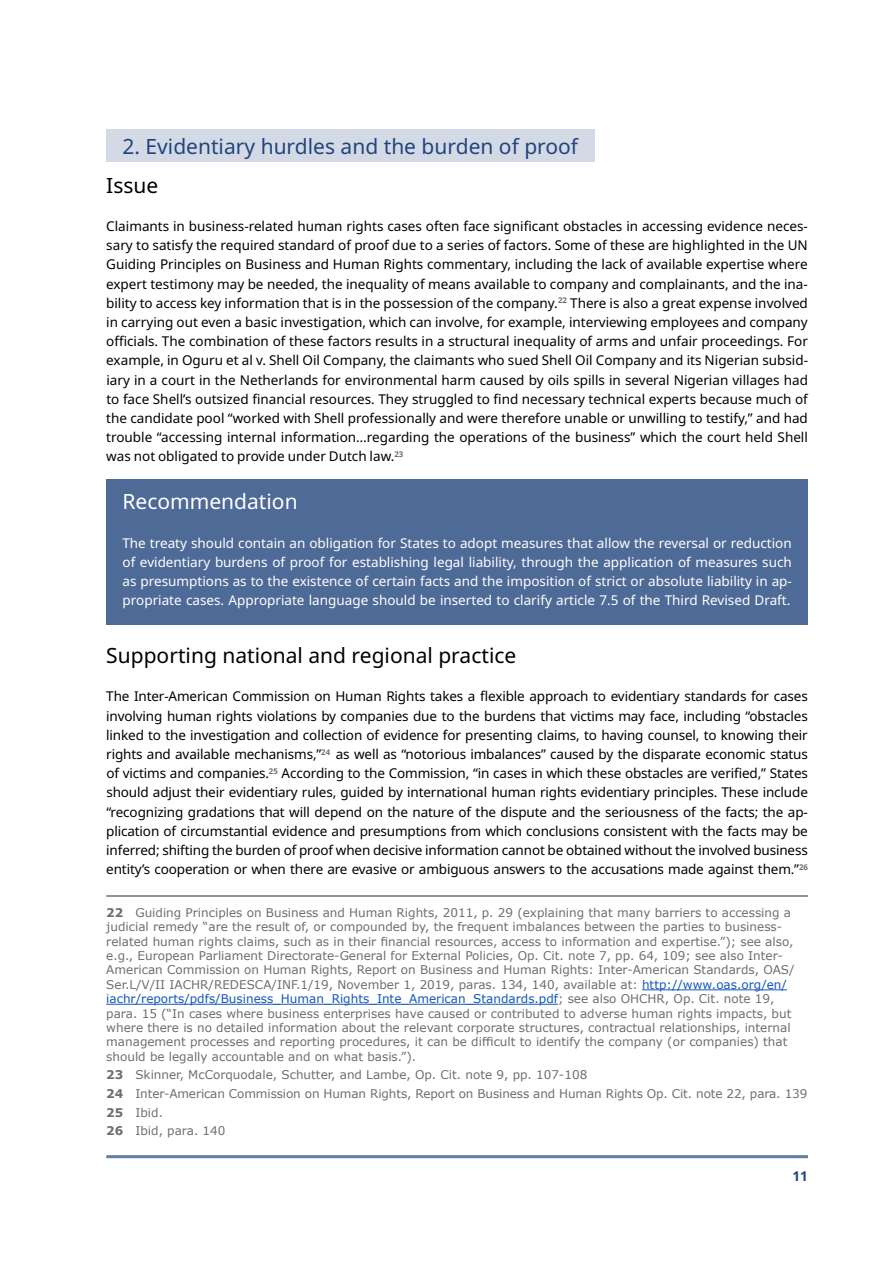
<style>
.page{position:relative;width:893px;height:1263px;background:#fff}
.page>*{position:absolute;margin:0;border:0;box-sizing:border-box;transform-origin:0 0}
.t1{font:21px "Noto Sans";color:#000}
.t2{font:21px "Noto Sans";color:#21457d}
.t3{font:21px "Noto Sans";color:#fff}
.t4{font:13.5px/19.2px "Noto Sans";letter-spacing:-.01em;color:#000;text-align:justify}
.t5{font:13.5px/19.2px "Noto Sans";color:#fff;text-align:justify}
.t6{font:700 13.5px "Noto Sans";color:#21457d}
.t7{font:12px/14.4px "Verdana";color:#6d6e71}
.s1{font-weight:700}
.s2{color:#1358ba}
</style>
<div class="page">
<hr style="left:106px;top:1155px;width:702px;height:3px;background:#647da4">
<div style="left:106px;top:479px;width:702px;height:146px;background:#4e6a97"></div>
<div style="left:106px;top:130px;width:488px;height:32px;background:#d3dae5"></div>
<hr style="left:106px;top:895px;width:702px;height:2px;background:#6d6e71">
<hr style="left:642px;top:989px;width:145px;height:1px;background:#1358ba">
<hr style="left:106px;top:1004px;width:452px;height:1px;background:#1358ba">
<h1 class="t2" style="left:122px;top:135px;width:457px">2. Evidentiary hurdles and the burden of proof</h1>
<h1 class="t1" style="left:106px;top:173px;width:54px">Issue</h1>
<p class="t4" style="left:106px;top:217px;width:703px">Claimants in business-related human rights cases often face significant obstacles in accessing evidence neces&shy;sary to satisfy the required standard of proof due to a series of factors. Some of these are highlighted in the UN Guiding Principles on Business and Human Rights commentary, including the lack of available expertise where expert testimony may be needed, the inequality of means available to company and complainants, and the ina&shy;bility to access key information that is in the possession of the company.<sup>22</sup> There is also a great expense involved in carrying out even a basic investigation, which can involve, for example, interviewing employees and company officials. The combination of these factors results in a structural inequality of arms and unfair proceedings. For example, in Oguru et al v. Shell Oil Company, the claimants who sued Shell Oil Company and its Nigerian subsid&shy;iary in a court in the Netherlands for environmental harm caused by oils spills in several Nigerian villages had to face Shell’s outsized financial resources. They struggled to find necessary technical experts because much of the candidate pool “worked with Shell professionally and were therefore unable or unwilling to testify,” and had trouble “accessing internal information…regarding the operations of the business” which the court held Shell was not obligated to provide under Dutch law.<sup>23</sup></p>
<h1 class="t3" style="left:122px;top:490px;width:177px">Recommendation</h1>
<p class="t5" style="left:122px;top:533px;width:671px">The treaty should contain an obligation for States to adopt measures that allow the reversal or reduction of evidentiary burdens of proof for establishing legal liability, through the application of measures such as presumptions as to the existence of certain facts and the imposition of strict or absolute liability in ap&shy;propriate cases. Appropriate language should be inserted to clarify article 7.5 of the Third Revised Draft.</p>
<h1 class="t1" style="left:106px;top:643px;width:412px">Supporting national and regional practice</h1>
<p class="t4" style="left:106px;top:687px;width:703px">The Inter-American Commission on Human Rights takes a flexible approach to evidentiary standards for cases involving human rights violations by companies due to the burdens that victims may face, including “obstacles linked to the investigation and collection of evidence for presenting claims, to having counsel, to knowing their rights and available mechanisms,”<sup>24</sup> as well as “notorious imbalances” caused by the disparate economic status of victims and companies.<sup>25</sup> According to the Commission, “in cases in which these obstacles are verified,” States should adjust their evidentiary rules, guided by international human rights evidentiary principles. These include “recognizing gradations that will depend on the nature of the dispute and the seriousness of the facts; the ap&shy;plication of circumstantial evidence and presumptions from which conclusions consistent with the facts may be inferred; shifting the burden of proof when decisive information cannot be obtained without the involved business entity’s cooperation or when there are evasive or ambiguous answers to the accusations made against them.”<sup>26</sup></p>
<p class="t7" style="left:106px;top:905px;width:690px"><span class="s1">22</span> Guiding Principles on Business and Human Rights, 2011, p. 29 (explaining that many barriers to accessing a judicial remedy “are the result of, or compounded by, the frequent imbalances between the parties to business&shy;related human rights claims, such as in their financial resources, access to information and expertise.”); see also, e.g., European Parliament Directorate-General for External Policies, Op. Cit. note 7, pp. 64, 109; see also Inter-American Commission on Human Rights, Report on Business and Human Rights: Inter-American Standards, OAS/ Ser.L/V/II IACHR/REDESCA/INF.1/19, November 1, 2019, paras. 134, 140, available at: <span class="s2">http://www.oas.org/en/ iachr/reports/pdfs/Business_Human_Rights_Inte_American_Standards.pdf</span>; see also OHCHR, Op. Cit. note 19, para. 15 (“In cases where business enterprises have caused or contributed to adverse human rights impacts, but where there is no detailed information about the relevant corporate structures, contractual relationships, internal management processes and reporting procedures, it can be difficult to identify the company (or companies) that should be legally accountable and on what basis.”).</p>
<p class="t7" style="left:106px;top:1066px;width:702px;line-height:18.6px"><span class="s1">23</span> Skinner, McCorquodale, Schutter, and Lambe, Op. Cit. note 9, pp. 107-108<br><span class="s1">24</span> Inter-American Commission on Human Rights, Report on Business and Human Rights Op. Cit. note 22, para. 139<br><span class="s1">25</span> Ibid.<br><span class="s1">26</span> Ibid, para. 140</p>
<p class="t6" style="left:792px;top:1169px;width:17px">11</p>
</div>
